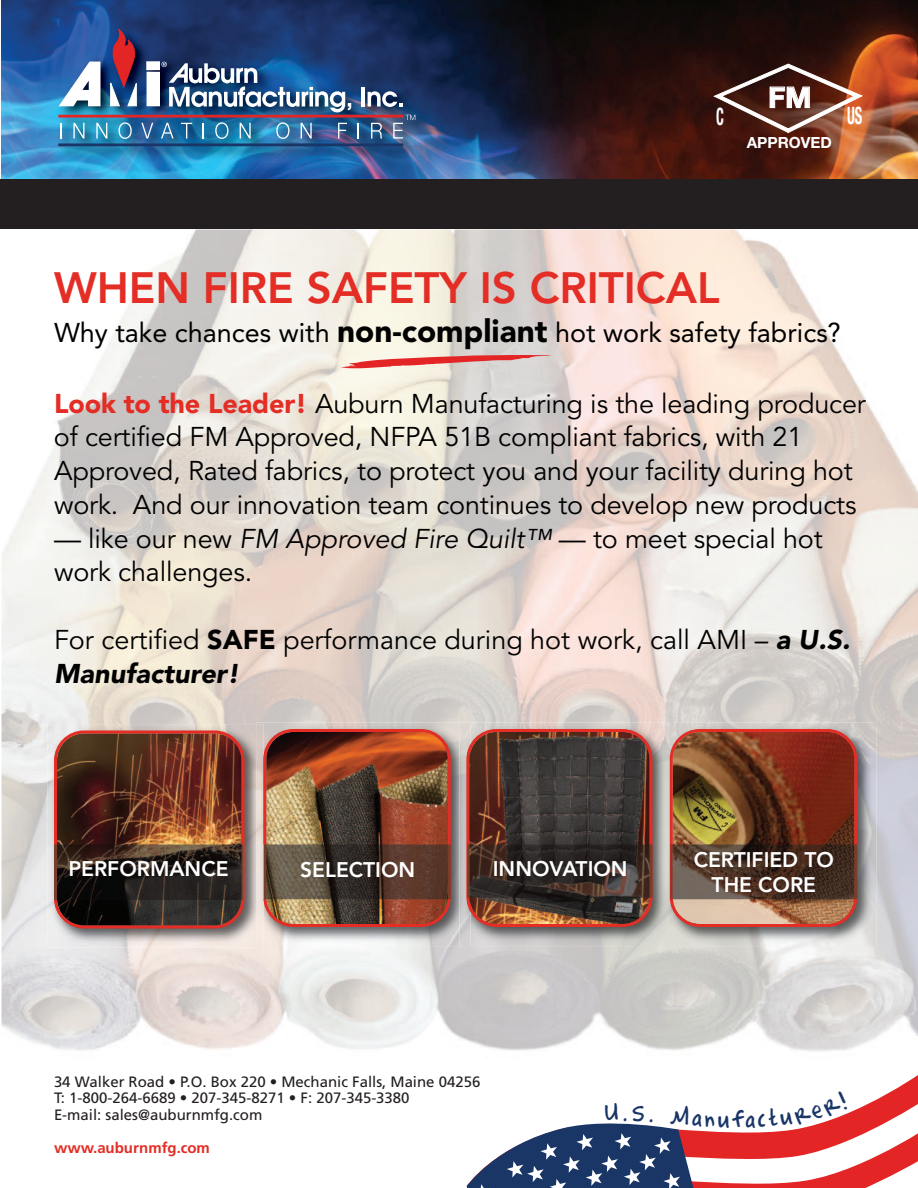
<style>
.page{position:relative;width:918px;height:1188px;background:#fff}
.page>*{position:absolute;margin:0;border:0;box-sizing:border-box;transform-origin:0 0}
.t1{font:800 43.5px "Avenir";color:#e32d25}
.t2{font:700 28.8px "Helvetica Neue";color:#fff}
.t3{font:27px/33.8px "Avenir";letter-spacing:-.005em;color:#010101}
.t4{font:27px "Avenir";color:#010101}
.t5{font:700 condensed 24.15px "Helvetica Neue";color:#fff;scale:.6 1}
.t6{font:800 21px/25.2px "Avenir";color:#fff;text-align:center}
.t7{font:700 15.45px "Helvetica Neue";color:#fff}
.t8{font:15px/16.5px "Frutiger";color:#231f20}
.t9{font:700 15px "Frutiger";color:#e32d25}
.s1{font-weight:900;font-size:31.5px}
.s2{font-weight:900;color:#e32d25}
.s3{font-style:italic}
.s4{font-weight:900}
.s5{font-weight:900;font-style:italic}
</style>
<div class="page">
<img style="left:2px;top:230px;width:916px;height:821px">
<img style="left:471px;top:723px;width:405px;height:223px">
<img style="left:256px;top:723px;width:215px;height:223px">
<img style="left:48px;top:724px;width:208px;height:224px">
<svg style="left:256px;top:946px;width:8px;height:2px"></svg>
<img style="left:256px;top:724px;width:8px;height:222px">
<img style="left:54px;top:730px;width:190px;height:198px">
<img style="left:57px;top:844px;width:184px;height:56px">
<img style="left:263px;top:729px;width:189px;height:198px">
<img style="left:266px;top:844px;width:182px;height:55px">
<img style="left:263px;top:844px;width:1px;height:55px">
<img style="left:466px;top:729px;width:187px;height:198px">
<img style="left:467px;top:844px;width:183px;height:54px">
<img style="left:470px;top:844px;width:1px;height:54px">
<img style="left:857px;top:844px;width:1px;height:55px">
<img style="left:670px;top:729px;width:187px;height:198px">
<img style="left:673px;top:844px;width:181px;height:55px">
<svg style="left:340px;top:355px;width:212px;height:14px;background:#e59a96"></svg>
<img style="left:1px;top:4px;width:917px;height:175px">
<hr style="left:361px;top:87px;width:4px;height:19px;background:#fff">
<svg style="left:368px;top:91px;width:35px;height:16px"></svg>
<svg style="left:59px;top:62px;width:41px;height:44px"></svg>
<div style="left:147px;top:72px;width:12px;height:34px;background:#fff"></div>
<div style="left:147px;top:62px;width:12px;height:8px;background:#fff"></div>
<svg style="left:110px;top:29px;width:27px;height:77px;background:#754767"></svg>
<svg style="left:162px;top:62px;width:189px;height:50px"></svg>
<svg style="left:60px;top:123px;width:1px;height:16px"></svg>
<svg style="left:73px;top:123px;width:11px;height:16px"></svg>
<svg style="left:96px;top:123px;width:11px;height:16px"></svg>
<svg style="left:119px;top:122px;width:13px;height:17px"></svg>
<svg style="left:141px;top:123px;width:12px;height:16px"></svg>
<svg style="left:161px;top:123px;width:13px;height:16px"></svg>
<svg style="left:181px;top:123px;width:11px;height:16px"></svg>
<svg style="left:203px;top:123px;width:1px;height:16px"></svg>
<svg style="left:215px;top:122px;width:13px;height:17px"></svg>
<svg style="left:240px;top:123px;width:11px;height:16px"></svg>
<svg style="left:276px;top:122px;width:14px;height:17px"></svg>
<svg style="left:301px;top:123px;width:11px;height:16px"></svg>
<svg style="left:338px;top:123px;width:9px;height:16px"></svg>
<svg style="left:358px;top:123px;width:1px;height:16px"></svg>
<svg style="left:371px;top:123px;width:11px;height:16px"></svg>
<hr style="left:58px;top:115px;width:345px;height:3px;background:#e32525">
<hr style="left:58px;top:143px;width:345px;height:3px;background:#193667">
<svg style="left:393px;top:115px;width:22px;height:24px"></svg>
<svg style="left:714px;top:64px;width:149px;height:69px;background:#6e4033"></svg>
<div style="left:0;top:179px;width:918px;height:50px;background:#231f20"></div>
<svg style="left:467px;top:1091px;width:451px;height:97px"></svg>
<p class="t2" style="left:768px;top:71px;width:45px">FM</p>
<p class="t7" style="left:747px;top:129px;width:87px">APPROVED</p>
<p class="t5" style="left:716px;top:108px;width:15px">C</p>
<p class="t5" style="left:847px;top:107px;width:27px">US</p>
<h1 class="t1" style="left:54px;top:270px;width:667px">WHEN FIRE SAFETY IS CRITICAL</h1>
<p class="t4" style="left:54px;top:321px;width:788px">Why take chances with <span class="s1">non-compliant</span> hot work safety fabrics?</p>
<p class="t3" style="left:54px;top:389px;width:813px"><span class="s2">Look to the Leader!</span> Auburn Manufacturing is the leading producer of certified FM Approved, NFPA 51B compliant fabrics, with 21<br>Approved, Rated fabrics, to protect you and your facility during hot work. And our innovation team continues to develop new products</p>
<p class="t3" style="left:54px;top:524px;width:770px">— like our new <span class="s3">FM Approved Fire Quilt™</span> — to meet special hot work challenges.</p>
<p class="t3" style="left:54px;top:625px;width:798px">For certified <span class="s4">SAFE</span> performance during hot work, call AMI – <span class="s5">a U.S.<br>Manufacturer!</span></p>
<p class="t6" style="left:68px;top:858px;width:162px">PERFORMANCE</p>
<p class="t6" style="left:300px;top:859px;width:116px">SELECTION</p>
<p class="t6" style="left:493px;top:858px;width:136px">INNOVATION</p>
<p class="t6" style="left:694px;top:849px;width:142px">CERTIFIED TO<br>THE CORE</p>
<p class="t8" style="left:54px;top:1074px;width:428px">34 Walker Road • P.O. Box 220 • Mechanic Falls, Maine 04256<br>T: 1-800-264-6689 • 207-345-8271 • F: 207-345-3380<br>E-mail: sales@auburnmfg.com</p>
<p class="t9" style="left:54px;top:1141px;width:157px">www.auburnmfg.com</p>
</div>
